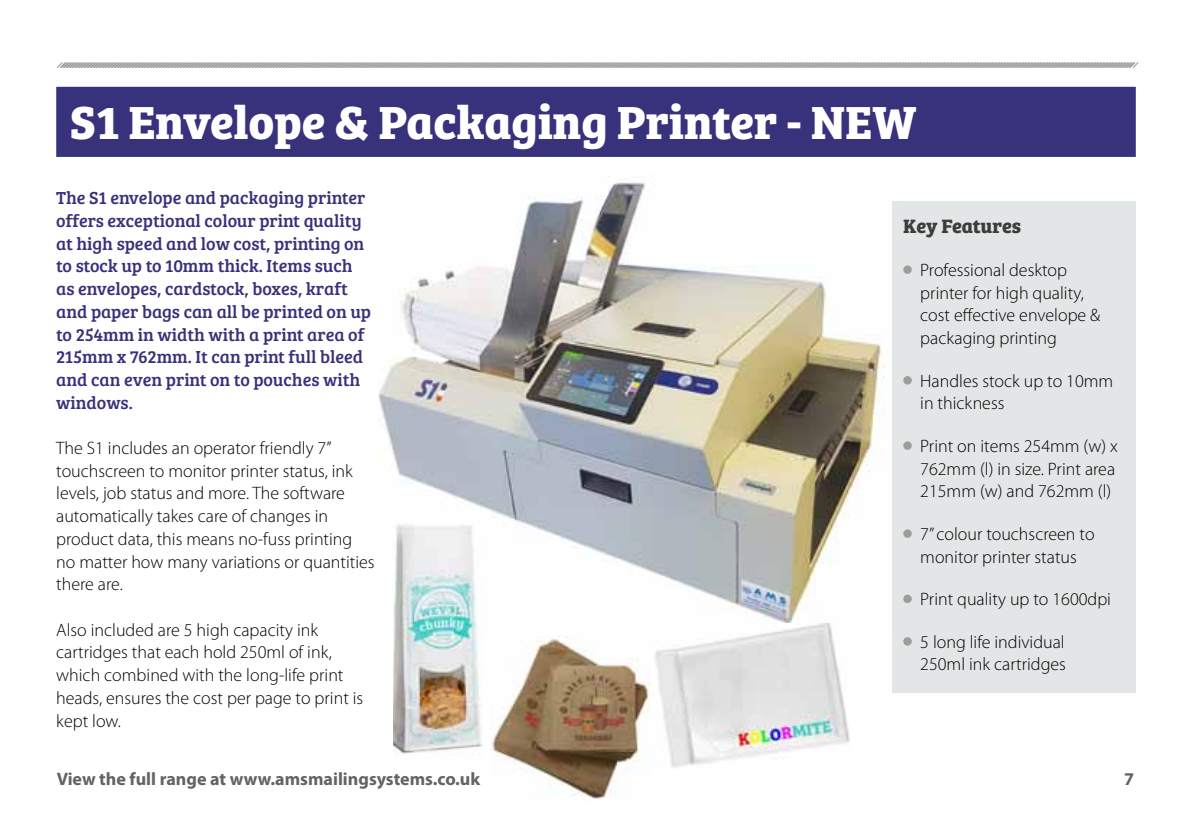
<style>
.page{position:relative;width:1191px;height:840px;background:#fff}
.page>*{position:absolute;margin:0;border:0;box-sizing:border-box;transform-origin:0 0}
.t1{font:700 48px "Bree Serif";color:#fff}
.t2{font:700 20px "Bree Serif";letter-spacing:-.005em;color:#3c3c3b}
.t3{font:300 18px/22.6px "Myriad Pro";color:#000}
.t4{font:18px/22.6px "Bree Serif";color:#38317b}
.t5{font:700 18px "Myriad Pro";color:#646363}
</style>
<div class="page">
<svg style="left:57px;top:62px;width:1082px;height:6px;background:#b3b3b2"></svg>
<img style="left:379px;top:182px;width:505px;height:441px">
<div style="left:57px;top:88px;width:1077px;height:68px;background:#38317b"></div>
<div style="left:56px;top:87px;width:1079px;height:70px;border:2px solid #38317b"></div>
<div style="left:892px;top:201px;width:243px;height:491px;background:#e3e6e6"></div>
<div style="left:903px;top:265px;width:8px;height:9px;background:#9d9d9c;border-radius:50%"></div>
<div style="left:903px;top:376px;width:8px;height:8px;background:#9d9d9c;border-radius:50%"></div>
<div style="left:903px;top:441px;width:8px;height:8px;background:#9d9d9c;border-radius:50%"></div>
<div style="left:903px;top:529px;width:8px;height:8px;background:#9d9d9c;border-radius:50%"></div>
<div style="left:903px;top:594px;width:8px;height:8px;background:#9d9d9c;border-radius:50%"></div>
<svg style="left:903px;top:636px;width:8px;height:9px"></svg>
<img style="left:393px;top:512px;width:91px;height:243px">
<img style="left:655px;top:623px;width:195px;height:145px">
<img style="left:490px;top:635px;width:160px;height:164px">
<h1 class="t1" style="left:70px;top:85px;width:848px">S1 Envelope &amp; Packaging Printer - NEW</h1>
<p class="t4" style="left:56px;top:186px;width:316px">The S1 envelope and packaging printer offers exceptional colour print quality at high speed and low cost, printing on to stock up to 10mm thick. Items such as envelopes, cardstock, boxes, kraft and paper bags can all be printed on up to 254mm in width with a print area of 215mm x 762mm. It can print full bleed and can even print on to pouches with windows.</p>
<p class="t3" style="left:56px;top:437px;width:320px">The S1 includes an operator friendly 7’’ touchscreen to monitor printer status, ink levels, job status and more. The software automatically takes care of changes in product data, this means no-fuss printing no matter how many variations or quantities there are.</p>
<p class="t3" style="left:56px;top:618px;width:309px">Also included are 5 high capacity ink cartridges that each hold 250ml of ink, which combined with the long-life print heads, ensures the cost per page to print is kept low.</p>
<p class="t2" style="left:903px;top:211px;width:120px">Key Features</p>
<p class="t3" style="left:920px;top:259px;width:182px">Professional desktop printer for high quality, cost effective envelope &amp; packaging printing</p>
<p class="t3" style="left:920px;top:369px;width:194px">Handles stock up to 10mm in thickness</p>
<p class="t3" style="left:920px;top:434px;width:199px">Print on items 254mm (w) x<br>762mm (l) in size. Print area<br>215mm (w) and 762mm (l)</p>
<p class="t3" style="left:920px;top:522px;width:176px">7” colour touchscreen to monitor printer status</p>
<p class="t3" style="left:920px;top:587px;width:192px">Print quality up to 1600dpi</p>
<p class="t3" style="left:920px;top:630px;width:147px">5 long life individual<br>250ml ink cartridges</p>
<p class="t5" style="left:57px;top:767px;width:425px">View the full range at www.amsmailingsystems.co.uk</p>
<p class="t5" style="left:1124px;top:767px;width:11px">7</p>
</div>
